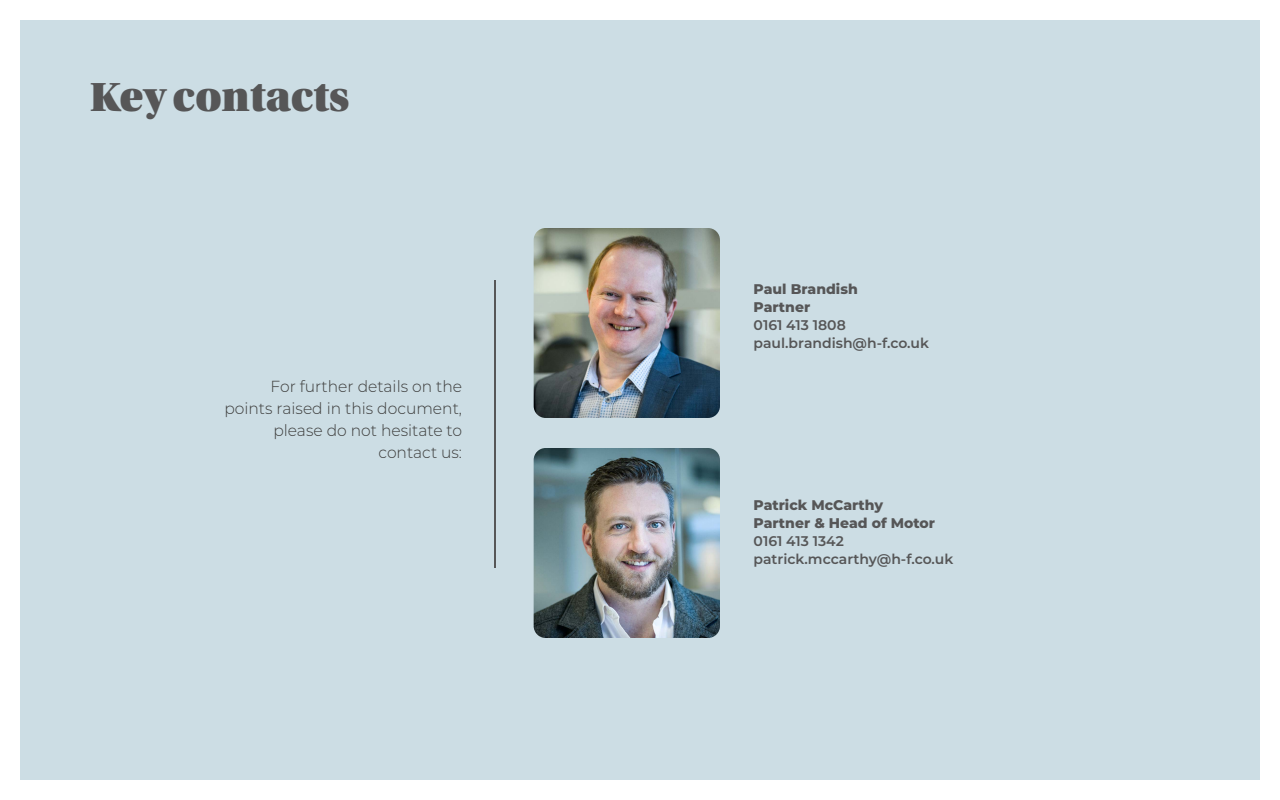
<style>
.page{position:relative;width:1280px;height:800px;background:#fff}
.page>*{position:absolute;margin:0;border:0;box-sizing:border-box;transform-origin:0 0}
.t1{font:43px "Utopia Std Black Headline";color:#565657}
.t2{font:300 16px/22px "Montserrat";color:#3c3c3b;text-align:right}
.t3{font:600 14px/18px "Montserrat";color:#565657}
.t4{font:800 14px/18px "Montserrat";color:#565657}
</style>
<div class="page">
<div style="left:20px;top:20px;width:1240px;height:760px;background:#ccdde4"></div>
<img style="left:534px;top:228px;width:186px;height:190px">
<img style="left:534px;top:448px;width:186px;height:190px">
<hr style="left:494px;top:280px;width:2px;height:288px;background:#565657">
<h1 class="t1" style="left:90px;top:75px;width:261px">Key contacts</h1>
<p class="t2" style="left:224px;top:375px;width:239px">For further details on the points raised in this document, please do not hesitate to contact us:</p>
<p class="t4" style="left:754px;top:279px;width:106px">Paul Brandish<br>Partner</p>
<p class="t3" style="left:754px;top:315px;width:177px">0161 413 1808 paul.brandish@h-f.co.uk</p>
<p class="t4" style="left:754px;top:495px;width:183px">Patrick McCarthy<br>Partner &amp; Head of Motor</p>
<p class="t3" style="left:754px;top:531px;width:201px">0161 413 1342 patrick.mccarthy@h-f.co.uk</p>
</div>
